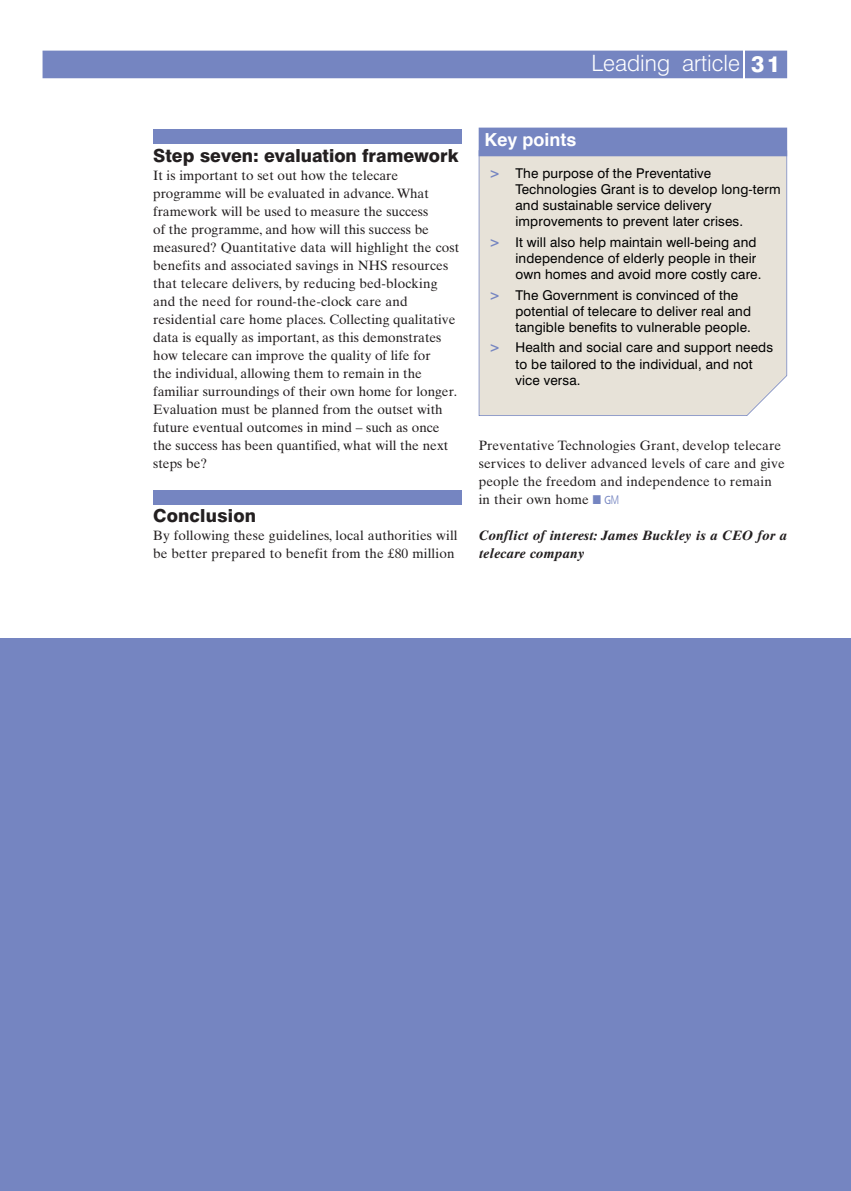
<style>
.page{position:relative;width:851px;height:1191px;background:#fff}
.page>*{position:absolute;margin:0;border:0;box-sizing:border-box;transform-origin:0 0}
.t1{font:300 22.5px "Swiss 721 BT";color:#fff}
.t2{font:800 18px "Swiss 721 BT";color:#231f20}
.t3{font:700 18px "Helvetica";color:#fff}
.t4{font:13.5px/18px "Times Ten";color:#231f20}
.t5{font:13.5px/16.2px "Swiss 721 BT";letter-spacing:.01em;color:#000}
.t6{font:italic 700 13.5px/18px "Times Ten";letter-spacing:.01em;color:#231f20}
.s1{font-weight:800}
.s2{font-weight:700;color:#7585c1}
.s3{color:#7585c1}
.s4{font-family:"Myriad Pro";font-size:12px;color:#7585c1}
.s5{font-family:"Swiss 721 BT";font-weight:300;font-size:12px;color:#7585c1}
</style>
<div class="page">
<div style="left:43px;top:51px;width:744px;height:27px;background:#7585c1"></div>
<hr style="left:742px;top:50px;width:2px;height:30px;background:#fff">
<div style="left:478px;top:156px;width:309px;height:260px;background:#e7e2d8"></div>
<div style="left:478px;top:128px;width:309px;height:28px;background:#7585c1"></div>
<div style="left:153px;top:130px;width:308px;height:14px;background:#7585c1"></div>
<div style="left:153px;top:490px;width:308px;height:14px;background:#7585c1"></div>
<div style="left:0;top:638px;width:850px;height:553px;background:#7585c1"></div>
<h1 class="t1" style="left:591px;top:49px;width:190px">Leading article <span class="s1">31</span></h1>
<h2 class="t2" style="left:153px;top:145px;width:307px">Step seven: evaluation framework</h2>
<p class="t4" style="left:153px;top:166px;width:307px">It is important to set out how the telecare programme will be evaluated in advance. What framework will be used to measure the success<br>of the programme, and how will this success be measured? Quantitative data will highlight the cost benefits and associated savings in NHS resources that telecare delivers, by reducing bed-blocking and the need for round-the-clock care and residential care home places. Collecting qualitative data is equally as important, as this demonstrates how telecare can improve the quality of life for<br>the individual, allowing them to remain in the familiar surroundings of their own home for longer.<br>Evaluation must be planned from the outset with future eventual outcomes in mind – such as once the success has been quantified, what will the next steps be?</p>
<h2 class="t2" style="left:153px;top:505px;width:104px">Conclusion</h2>
<p class="t4" style="left:153px;top:526px;width:306px">By following these guidelines, local authorities will be better prepared to benefit from the £80 million</p>
<h2 class="t3" style="left:484px;top:123px;width:94px">Key points</h2>
<p class="t5" style="left:515px;top:164px;width:266px;text-indent:-26px"><span class="s2">&gt;</span> The purpose of the Preventative Technologies Grant is to develop long-term and sustainable service delivery improvements to prevent later crises.</p>
<p class="t5" style="left:515px;top:234px;width:247px;text-indent:-26px"><span class="s2">&gt;</span> It will also help maintain well-being and independence of elderly people in their own homes and avoid more costly care.</p>
<p class="t5" style="left:515px;top:286px;width:237px;text-indent:-26px"><span class="s2">&gt;</span> The Government is convinced of the potential of telecare to deliver real and tangible benefits to vulnerable people.</p>
<p class="t5" style="left:515px;top:339px;width:259px;text-indent:-26px"><span class="s2">&gt;</span> Health and social care and support needs to be tailored to the individual, and not vice versa.</p>
<p class="t4" style="left:478px;top:436px;width:307px">Preventative Technologies Grant, develop telecare services to deliver advanced levels of care and give people the freedom and independence to remain in their own home <span class="s3">■</span> <span class="s4">G</span><span class="s5">M</span></p>
<p class="t6" style="left:478px;top:526px;width:310px">Conflict of interest: James Buckley is a CEO for a telecare company</p>
</div>
